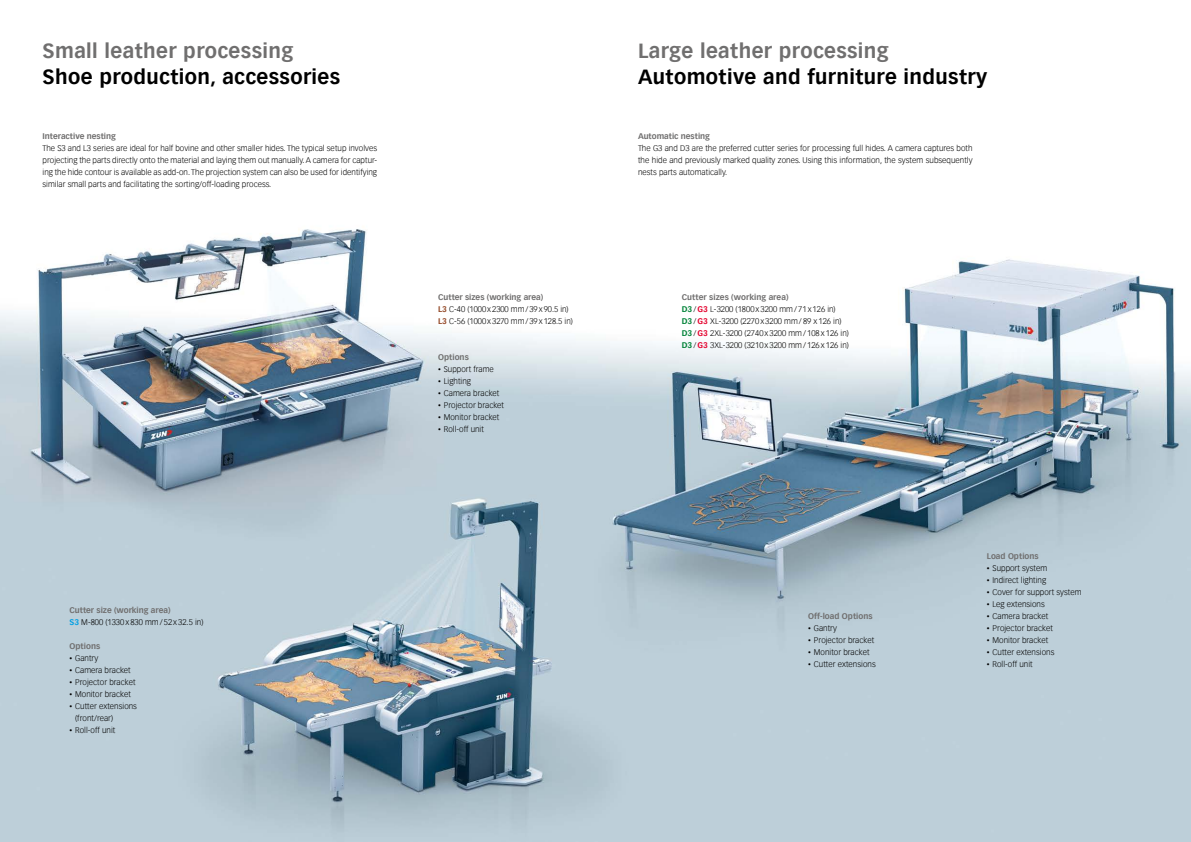
<style>
.page{position:relative;width:1191px;height:842px;background:#fff}
.page>*{position:absolute;margin:0;border:0;box-sizing:border-box;transform-origin:0 0}
.t1{font:700 20px "Vectora Com";letter-spacing:.02em;color:#000}
.t2{font:700 20px "Vectora Com";letter-spacing:.02em;color:#706f6f}
.t3{font:300 8px/12px "Vectora Com";letter-spacing:.005em;color:#000}
.t4{font:700 8px "Vectora Com";letter-spacing:.005em;color:#706f6f}
.s1{font-weight:700;color:#706f6f}
.s2{font-weight:700;color:#944a28}
.s3{font-family:"Arial Unicode MS";font-weight:400}
.s4{font-weight:700;color:#009fe3}
.s5{font-weight:700;color:#008237}
.s6{font-weight:700;color:#e4032e}
</style>
<div class="page">
<img style="left:0;top:229px;width:1191px;height:613px">
<h1 class="t2" style="left:43px;top:39px;width:252px">Small leather processing</h1>
<h1 class="t1" style="left:43px;top:65px;width:299px">Shoe production, accessories</h1>
<p class="t4" style="left:43px;top:131px;width:75px">Interactive nesting</p>
<p class="t3" style="left:43px;top:142px;width:336px;text-align:justify">The S3 and L3 series are ideal for half bovine and other smaller hides. The typical setup involves projecting the parts directly onto the material and laying them out manually. A camera for captur&shy;ing the hide contour is available as add-on. The projection system can also be used for identifying similar small parts and facilitating the sorting/off-loading process.</p>
<p class="t3" style="left:438px;top:291px;width:136px"><span class="s1">Cutter sizes (working area)<br></span><span class="s2">L3</span> C-40 (1000 x 2300 mm/39x 90.5 in)<br><span class="s2">L3</span> C-56 (1000 x 3270 mm/39x 128.5 in)</p>
<p class="t4" style="left:438px;top:352px;width:32px">Options</p>
<p class="t3" style="left:438px;top:363px;width:57px"><span class="s3">•</span> Support frame</p>
<p class="t3" style="left:438px;top:375px;width:34px"><span class="s3">•</span> Lighting</p>
<p class="t3" style="left:438px;top:387px;width:63px"><span class="s3">•</span> Camera bracket</p>
<p class="t3" style="left:438px;top:399px;width:68px"><span class="s3">•</span> Projector bracket</p>
<p class="t3" style="left:438px;top:411px;width:63px"><span class="s3">•</span> Monitor bracket</p>
<p class="t3" style="left:438px;top:423px;width:47px"><span class="s3">•</span> Roll-off unit</p>
<p class="t3" style="left:69px;top:604px;width:135px"><span class="s1">Cutter size (working area)<br></span><span class="s4">S3</span> M-800 (1330 x 830 mm/ 52 x 32.5 in)</p>
<p class="t4" style="left:69px;top:641px;width:32px">Options</p>
<p class="t3" style="left:69px;top:652px;width:30px"><span class="s3">•</span> Gantry</p>
<p class="t3" style="left:69px;top:664px;width:63px"><span class="s3">•</span> Camera bracket</p>
<p class="t3" style="left:69px;top:676px;width:68px"><span class="s3">•</span> Projector bracket</p>
<p class="t3" style="left:69px;top:688px;width:63px"><span class="s3">•</span> Monitor bracket</p>
<p class="t3" style="left:75px;top:700px;width:63px;text-indent:-6px"><span class="s3">•</span> Cutter extensions (front/rear)</p>
<p class="t3" style="left:69px;top:724px;width:47px"><span class="s3">•</span> Roll-off unit</p>
<h1 class="t2" style="left:638px;top:39px;width:252px">Large leather processing</h1>
<h1 class="t1" style="left:638px;top:65px;width:351px">Automotive and furniture industry</h1>
<p class="t4" style="left:638px;top:131px;width:73px">Automatic nesting</p>
<p class="t3" style="left:638px;top:142px;width:336px;text-align:justify">The G3 and D3 are the preferred cutter series for processing full hides. A camera captures both the hide and previously marked quality zones. Using this information, the system subsequently nests parts automatically.</p>
<p class="t3" style="left:681px;top:291px;width:169px"><span class="s1">Cutter sizes (working area)<br></span><span class="s5">D3</span>/<span class="s6">G3</span> L-3200 (1800 x 3200 mm/ 71 x 126 in)<br><span class="s5">D3</span>/<span class="s6">G3</span> XL-3200 (2270 x 3200 mm/ 89 x 126 in)<br><span class="s5">D3</span>/<span class="s6">G3</span> 2XL-3200 (2740 x 3200 mm/ 108 x 126 in)<br><span class="s5">D3</span>/<span class="s6">G3</span> 3XL-3200 (3210 x 3200 mm/ 126 x 126 in)</p>
<p class="t4" style="left:808px;top:611px;width:66px">Off-load Options</p>
<p class="t3" style="left:808px;top:622px;width:30px"><span class="s3">•</span> Gantry</p>
<p class="t3" style="left:808px;top:634px;width:68px"><span class="s3">•</span> Projector bracket</p>
<p class="t3" style="left:808px;top:646px;width:63px"><span class="s3">•</span> Monitor bracket</p>
<p class="t3" style="left:808px;top:658px;width:69px"><span class="s3">•</span> Cutter extensions</p>
<p class="t4" style="left:986px;top:551px;width:53px">Load Options</p>
<p class="t3" style="left:986px;top:562px;width:62px"><span class="s3">•</span> Support system</p>
<p class="t3" style="left:986px;top:574px;width:61px"><span class="s3">•</span> Indirect lighting</p>
<p class="t3" style="left:986px;top:586px;width:96px"><span class="s3">•</span> Cover for support system</p>
<p class="t3" style="left:986px;top:598px;width:59px"><span class="s3">•</span> Leg extensions</p>
<p class="t3" style="left:986px;top:610px;width:63px"><span class="s3">•</span> Camera bracket</p>
<p class="t3" style="left:986px;top:622px;width:68px"><span class="s3">•</span> Projector bracket</p>
<p class="t3" style="left:986px;top:634px;width:63px"><span class="s3">•</span> Monitor bracket</p>
<p class="t3" style="left:986px;top:646px;width:69px"><span class="s3">•</span> Cutter extensions</p>
<p class="t3" style="left:986px;top:658px;width:47px"><span class="s3">•</span> Roll-off unit</p>
</div>
